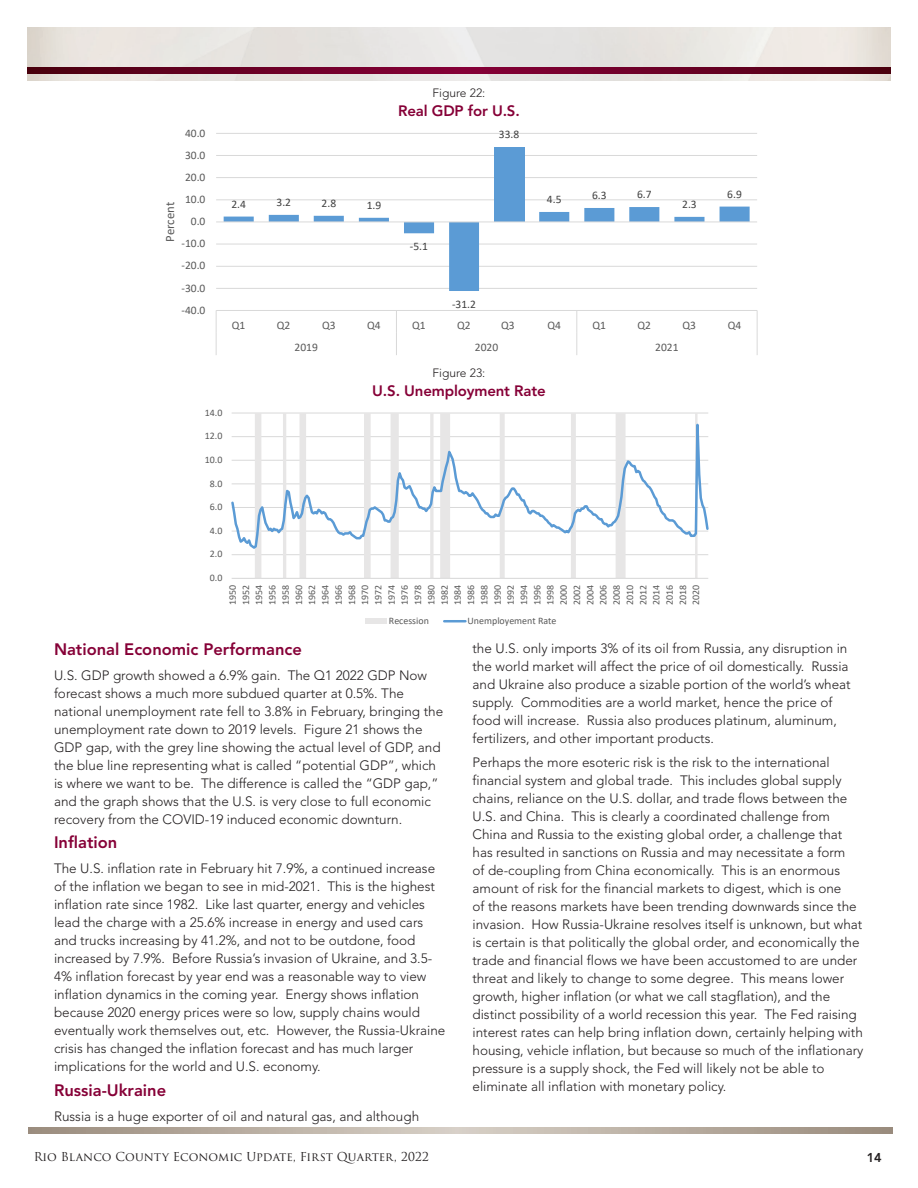
<style>
.page{position:relative;width:918px;height:1188px;background:#fff}
.page>*{position:absolute;margin:0;border:0;box-sizing:border-box;transform-origin:0 0}
.t1{font:800 16.5px "Avenir";color:#860037}
.t2{font:800 15px "Avenir";letter-spacing:-.01em;color:#860037}
.t3{font:300 13.5px/18px "Avenir";color:#231f20}
.t4{font:12.75px "Calibri";color:#595959}
.t5{font:800 12.75px "Avenir";color:#231f20}
.t6{font:12px "Trajan Pro 3";color:#231f20}
.t7{font:300 12px "Avenir";color:#231f20}
.t8{font:11.55px "Calibri";color:#595959}
.t9{font:11.55px "Calibri";color:#404040}
.t10{font:9.9px/13.2px "Calibri";color:#595959;text-align:justify}
</style>
<div class="page">
<img style="left:27px;top:27px;width:864px;height:54px">
<svg style="left:27px;top:68px;width:864px;height:6px;background:#680023"></svg>
<svg style="left:28px;top:1128px;width:864px;height:6px;background:#b8ada1"></svg>
<hr style="left:216px;top:310px;width:541px;height:1px;background:#d9d9d9">
<hr style="left:216px;top:288px;width:541px;height:1px;background:#d9d9d9">
<hr style="left:216px;top:266px;width:541px;height:1px;background:#d9d9d9">
<hr style="left:216px;top:244px;width:541px;height:1px;background:#d9d9d9">
<hr style="left:216px;top:199px;width:541px;height:1px;background:#d9d9d9">
<hr style="left:216px;top:177px;width:541px;height:1px;background:#d9d9d9">
<hr style="left:216px;top:155px;width:541px;height:1px;background:#d9d9d9">
<hr style="left:216px;top:133px;width:541px;height:1px;background:#d9d9d9">
<div style="left:494px;top:147px;width:30px;height:75px;background:#5b9bd5"></div>
<svg style="left:224px;top:207px;width:526px;height:84px"></svg>
<hr style="left:216px;top:221px;width:541px;height:1px;background:#d9d9d9">
<svg style="left:216px;top:311px;width:1px;height:44px"></svg>
<svg style="left:396px;top:311px;width:1px;height:44px"></svg>
<svg style="left:576px;top:311px;width:1px;height:44px"></svg>
<svg style="left:757px;top:310px;width:1px;height:45px"></svg>
<hr style="left:232px;top:554px;width:476px;height:1px;background:#d9d9d9">
<svg style="left:254px;top:551px;width:444px;height:27px"></svg>
<hr style="left:232px;top:578px;width:476px;height:1px;background:#d9d9d9">
<svg style="left:232px;top:413px;width:477px;height:138px"></svg>
<div style="left:365px;top:619px;width:22px;height:5px;background:#e7e6e6"></div>
<hr style="left:444px;top:620px;width:21px;height:2px;background:#5b9bd5">
<p class="t8" style="left:185px;top:125px;width:22px">40.0</p>
<p class="t8" style="left:185px;top:147px;width:22px">30.0</p>
<p class="t8" style="left:185px;top:169px;width:22px">20.0</p>
<p class="t8" style="left:185px;top:191px;width:22px">10.0</p>
<p class="t4" style="left:161px;top:242px;width:42px;rotate:-90deg">Percent</p>
<p class="t8" style="left:191px;top:213px;width:16px">0.0</p>
<p class="t8" style="left:182px;top:235px;width:25px">-10.0</p>
<p class="t8" style="left:182px;top:258px;width:25px">-20.0</p>
<p class="t8" style="left:182px;top:280px;width:25px">-30.0</p>
<p class="t8" style="left:182px;top:302px;width:25px">-40.0</p>
<p class="t10" style="left:205px;top:406px;width:19px">14.0</p>
<p class="t10" style="left:205px;top:429px;width:19px">12.0</p>
<p class="t10" style="left:205px;top:453px;width:19px">10.0</p>
<p class="t10" style="left:210px;top:477px;width:14px">8.0</p>
<p class="t10" style="left:210px;top:500px;width:14px">6.0</p>
<p class="t10" style="left:210px;top:524px;width:14px">4.0</p>
<p class="t10" style="left:210px;top:547px;width:14px">2.0</p>
<p class="t10" style="left:210px;top:571px;width:14px">0.0</p>
<p class="t7" style="left:433px;top:86px;width:54px">Figure 22:</p>
<p class="t2" style="left:398px;top:102px;width:123px">Real GDP for U.S.</p>
<p class="t9" style="left:231px;top:196px;width:16px">2.4</p>
<p class="t9" style="left:277px;top:194px;width:16px">3.2</p>
<p class="t9" style="left:322px;top:195px;width:16px">2.8</p>
<p class="t9" style="left:367px;top:197px;width:16px">1.9</p>
<p class="t9" style="left:499px;top:126px;width:22px">33.8</p>
<p class="t9" style="left:410px;top:238px;width:20px">-5.1</p>
<p class="t9" style="left:452px;top:296px;width:25px">-31.2</p>
<p class="t9" style="left:547px;top:191px;width:16px">4.5</p>
<p class="t9" style="left:592px;top:187px;width:16px">6.3</p>
<p class="t9" style="left:637px;top:186px;width:16px">6.7</p>
<p class="t9" style="left:682px;top:196px;width:16px">2.3</p>
<p class="t9" style="left:727px;top:186px;width:16px">6.9</p>
<p class="t8" style="left:232px;top:317px;width:15px">Q1</p>
<p class="t8" style="left:277px;top:317px;width:15px">Q2</p>
<p class="t8" style="left:322px;top:317px;width:15px">Q3</p>
<p class="t8" style="left:367px;top:317px;width:15px">Q4</p>
<p class="t8" style="left:412px;top:317px;width:15px">Q1</p>
<p class="t8" style="left:457px;top:317px;width:15px">Q2</p>
<p class="t8" style="left:501px;top:317px;width:15px">Q3</p>
<p class="t8" style="left:547px;top:317px;width:15px">Q4</p>
<p class="t8" style="left:592px;top:317px;width:15px">Q1</p>
<p class="t8" style="left:638px;top:317px;width:15px">Q2</p>
<p class="t8" style="left:683px;top:317px;width:15px">Q3</p>
<p class="t8" style="left:728px;top:317px;width:15px">Q4</p>
<p class="t8" style="left:295px;top:339px;width:25px">2019</p>
<p class="t8" style="left:475px;top:339px;width:25px">2020</p>
<p class="t8" style="left:655px;top:339px;width:25px">2021</p>
<p class="t7" style="left:433px;top:365px;width:54px">Figure 23:</p>
<p class="t2" style="left:372px;top:382px;width:175px">U.S. Unemployment Rate</p>
<p class="t10" style="left:226px;top:605px;width:22px;rotate:-90deg">1950<br>1952<br>1954<br>1956<br>1958<br>1960<br>1962<br>1964<br>1966<br>1968<br>1970<br>1972<br>1974<br>1976<br>1978<br>1980<br>1982<br>1984<br>1986<br>1988<br>1990<br>1992<br>1994<br>1996<br>1998<br>2000<br>2002<br>2004<br>2006<br>2008<br>2010<br>2012<br>2014<br>2016<br>2018<br>2020</p>
<p class="t10" style="left:389px;top:614px;width:42px">Recession</p>
<p class="t10" style="left:468px;top:614px;width:90px">Unemployement Rate</p>
<p class="t1" style="left:54px;top:639px;width:250px">National Economic Performance</p>
<p class="t3" style="left:54px;top:666px;width:391px">U.S. GDP growth showed a 6.9% gain. The Q1 2022 GDP Now forecast shows a much more subdued quarter at 0.5%. The national unemployment rate fell to 3.8% in February, bringing the unemployment rate down to 2019 levels. Figure 21 shows the GDP gap, with the grey line showing the actual level of GDP, and the blue line representing what is called “potential GDP”, which is where we want to be. The difference is called the “GDP gap,” and the graph shows that the U.S. is very close to full economic recovery from the COVID-19 induced economic downturn.</p>
<p class="t1" style="left:54px;top:833px;width:65px">Inflation</p>
<p class="t3" style="left:54px;top:860px;width:393px">The U.S. inflation rate in February hit 7.9%, a continued increase of the inflation we began to see in mid-2021. This is the highest inflation rate since 1982. Like last quarter, energy and vehicles lead the charge with a 25.6% increase in energy and used cars and trucks increasing by 41.2%, and not to be outdone, food increased by 7.9%. Before Russia’s invasion of Ukraine, and 3.5- 4% inflation forecast by year end was a reasonable way to view inflation dynamics in the coming year. Energy shows inflation because 2020 energy prices were so low, supply chains would eventually work themselves out, etc. However, the Russia-Ukraine crisis has changed the inflation forecast and has much larger implications for the world and U.S. economy.</p>
<p class="t1" style="left:54px;top:1080px;width:114px">Russia-Ukraine</p>
<p class="t3" style="left:54px;top:1107px;width:367px">Russia is a huge exporter of oil and natural gas, and although</p>
<p class="t3" style="left:472px;top:639px;width:380px">the U.S. only imports 3% of its oil from Russia, any disruption in the world market will affect the price of oil domestically. Russia and Ukraine also produce a sizable portion of the world’s wheat supply. Commodities are a world market, hence the price of food will increase. Russia also produces platinum, aluminum, fertilizers, and other important products.</p>
<p class="t3" style="left:472px;top:754px;width:392px">Perhaps the more esoteric risk is the risk to the international financial system and global trade. This includes global supply chains, reliance on the U.S. dollar, and trade flows between the U.S. and China. This is clearly a coordinated challenge from China and Russia to the existing global order, a challenge that has resulted in sanctions on Russia and may necessitate a form<br>of de-coupling from China economically. This is an enormous amount of risk for the financial markets to digest, which is one<br>of the reasons markets have been trending downwards since the invasion. How Russia-Ukraine resolves itself is unknown, but what is certain is that politically the global order, and economically the trade and financial flows we have been accustomed to are under threat and likely to change to some degree. This means lower growth, higher inflation (or what we call stagflation), and the distinct possibility of a world recession this year. The Fed raising interest rates can help bring inflation down, certainly helping with housing, vehicle inflation, but because so much of the inflationary pressure is a supply shock, the Fed will likely not be able to eliminate all inflation with monetary policy.</p>
<p class="t6" style="left:34px;top:1148px;width:397px">Rio Blanco County Economic Update, First Quarter, 2022</p>
<p class="t5" style="left:867px;top:1150px;width:17px">14</p>
</div>
